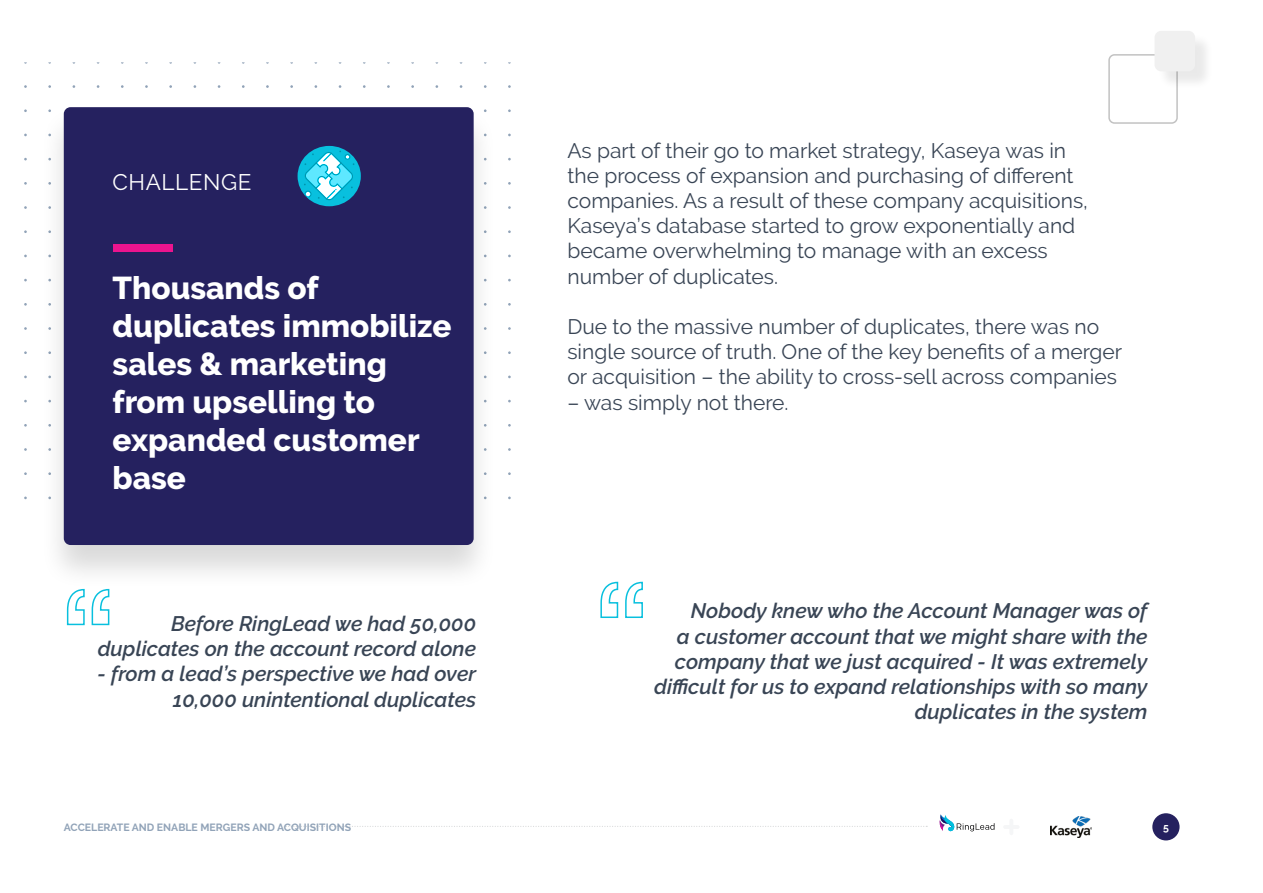
<style>
.page{position:relative;width:1263px;height:893px;background:#fff}
.page>*{position:absolute;margin:0;border:0;box-sizing:border-box;transform-origin:0 0}
.t1{font:800 31.5px/37.8px "Raleway";color:#fff}
.t2{font:22.5px "Raleway";letter-spacing:.025em;color:#fff}
.t3{font:21px/25.2px "Raleway";color:#394555}
.t4{font:italic 600 21px/25.2px "Raleway";color:#394555;text-align:right}
.t5{font:700 10.5px "Raleway";color:#91a3b8}
.t6{font:700 10.5px "Raleway";color:#fff}
</style>
<div class="page">
<div style="left:1108px;top:54px;width:70px;height:70px;border:2px solid #c2c2c2;border-radius:5px"></div>
<div style="left:1157px;top:33px;width:57px;height:57px;background:#000;opacity:.09"></div>
<div style="left:1154px;top:31px;width:41px;height:40px;background:#f0f0f0;border-radius:7px"></div>
<img style="left:1051px;top:816px;width:40px;height:22px">
<svg style="left:285px;top:826px;width:639px;height:1px"></svg>
<div style="left:1152px;top:813px;width:27px;height:27px;background:#25215f;border-radius:50%"></div>
<svg style="left:939px;top:814px;width:55px;height:18px"></svg>
<div style="left:40px;top:105px;width:458px;height:485px;background:#000;opacity:.15"></div>
<div style="left:64px;top:107px;width:410px;height:438px;background:#25215f;border-radius:7px"></div>
<div style="left:113px;top:244px;width:60px;height:8px;background:#ec148e"></div>
<svg style="left:66px;top:588px;width:44px;height:38px"></svg>
<svg style="left:600px;top:581px;width:43px;height:37px"></svg>
<div style="left:298px;top:146px;width:63px;height:60px;background:#08c0de;border-radius:50%"></div>
<svg style="left:304px;top:151px;width:50px;height:49px"></svg>
<p class="t2" style="left:113px;top:169px;width:140px">CHALLENGE</p>
<h1 class="t1" style="left:113px;top:270px;width:340px">Thousands of duplicates immobilize sales &amp; marketing from upselling to expanded customer base</h1>
<p class="t4" style="left:98px;top:611px;width:380px">Before RingLead we had 50,000 duplicates on the account record alone</p>
<p class="t4" style="left:98px;top:661px;width:380px">- from a lead’s perspective we had over<br>10,000 unintentional duplicates</p>
<p class="t3" style="left:567px;top:138px;width:522px">As part of their go to market strategy, Kaseya was in the process of expansion and purchasing of different companies. As a result of these company acquisitions, Kaseya’s database started to grow exponentially and became overwhelming to manage with an excess number of duplicates.</p>
<p class="t3" style="left:567px;top:314px;width:556px">Due to the massive number of duplicates, there was no single source of truth. One of the key benefits of a merger or acquisition – the ability to cross-sell across companies</p>
<p class="t3" style="left:567px;top:390px;width:223px">– was simply not there.</p>
<p class="t4" style="left:654px;top:598px;width:495px">Nobody knew who the Account Manager was of<br>a customer account that we might share with the company that we just acquired - It was extremely difficult for us to expand relationships with so many duplicates in the system</p>
<p class="t5" style="left:64px;top:821px;width:289px">ACCELERATE AND ENABLE MERGERS AND ACQUISITIONS</p>
<p class="t6" style="left:1163px;top:821px;width:7px">5</p>
</div>
